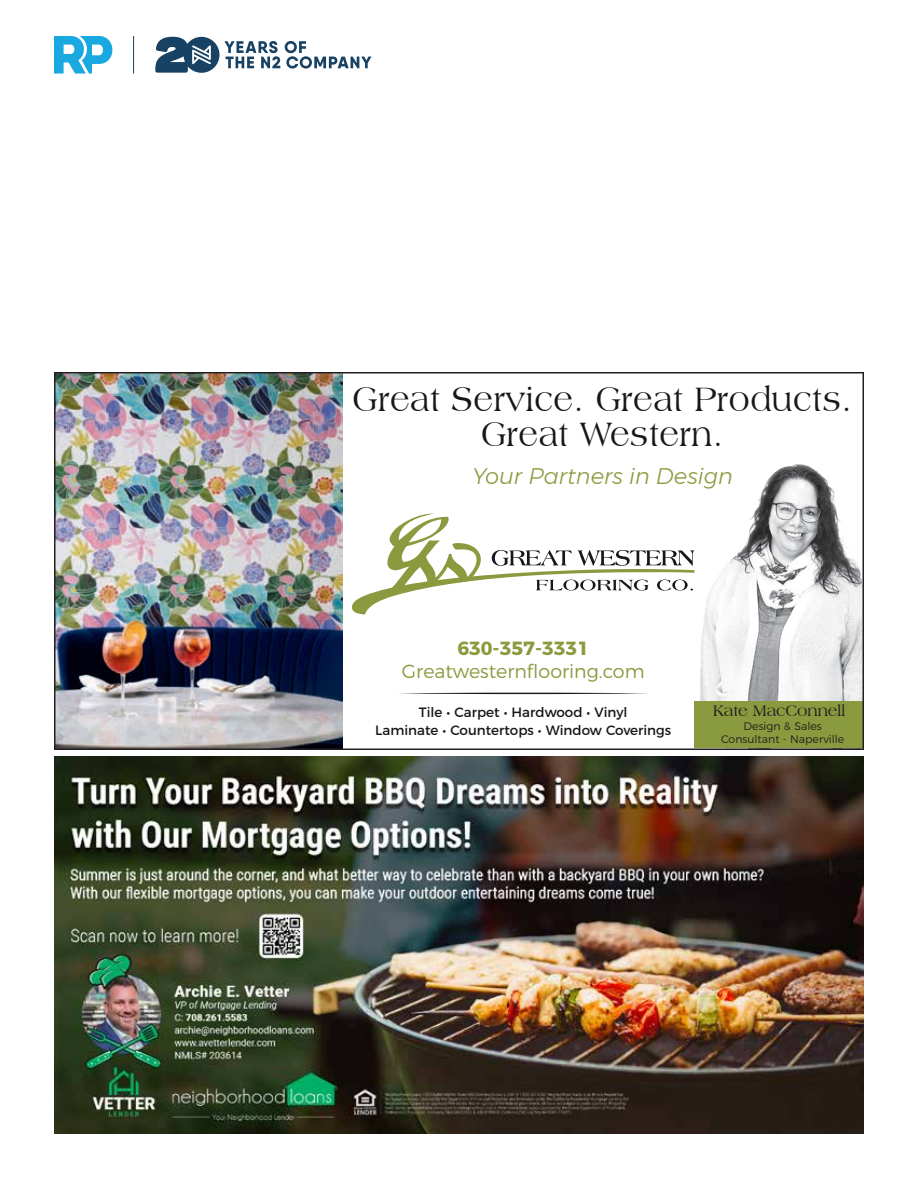
<style>
.page{position:relative;width:918px;height:1188px;background:#fff}
.page>*{position:absolute;margin:0;border:0;box-sizing:border-box;transform-origin:0 0}
.t1{font:35.4px/34.2px "Americana BT";letter-spacing:.02em;color:#19161b;text-align:center;scale:.91 1}
.t2{font:italic 300 22.5px "Montserrat";color:#8a9a3e}
.t3{font:300 19.05px "Montserrat";color:#8a9a3e}
.t4{font:700 19.05px "Montserrat";color:#8a9a3e}
.t5{font:16.05px "Americana BT";color:#231f20}
.t6{font:13.5px/18px "Montserrat";color:#19161b;text-align:center}
.t7{font:300 10.95px/13.2px "Montserrat";color:#231f20;text-align:center}
</style>
<div class="page">
<svg style="left:155px;top:37px;width:216px;height:36px"></svg>
<hr style="left:133px;top:36px;width:1px;height:38px;background:#184263">
<svg style="left:54px;top:36px;width:59px;height:38px"></svg>
<img style="left:54px;top:756px;width:810px;height:378px">
<img style="left:54px;top:372px;width:810px;height:378px">
<svg style="left:397px;top:692px;width:253px;height:2px"></svg>
<h1 class="t1" style="left:352px;top:382px;width:550px">Great Service. Great Products.<br>Great Western.</h1>
<h2 class="t2" style="left:472px;top:459px;width:262px">Your Partners in Design</h2>
<h3 class="t4" style="left:457px;top:632px;width:133px">630-357-3331</h3>
<h3 class="t3" style="left:402px;top:656px;width:244px">Greatwesternflooring.com</h3>
<p class="t6" style="left:375px;top:702px;width:297px">Tile • Carpet • Hardwood • Vinyl<br>Laminate • Countertops • Window Coverings</p>
<p class="t5" style="left:713px;top:701px;width:134px">Kate MacConnell</p>
<p class="t7" style="left:721px;top:718px;width:125px">Design &amp; Sales<br>Consultant - Naperville</p>
</div>
